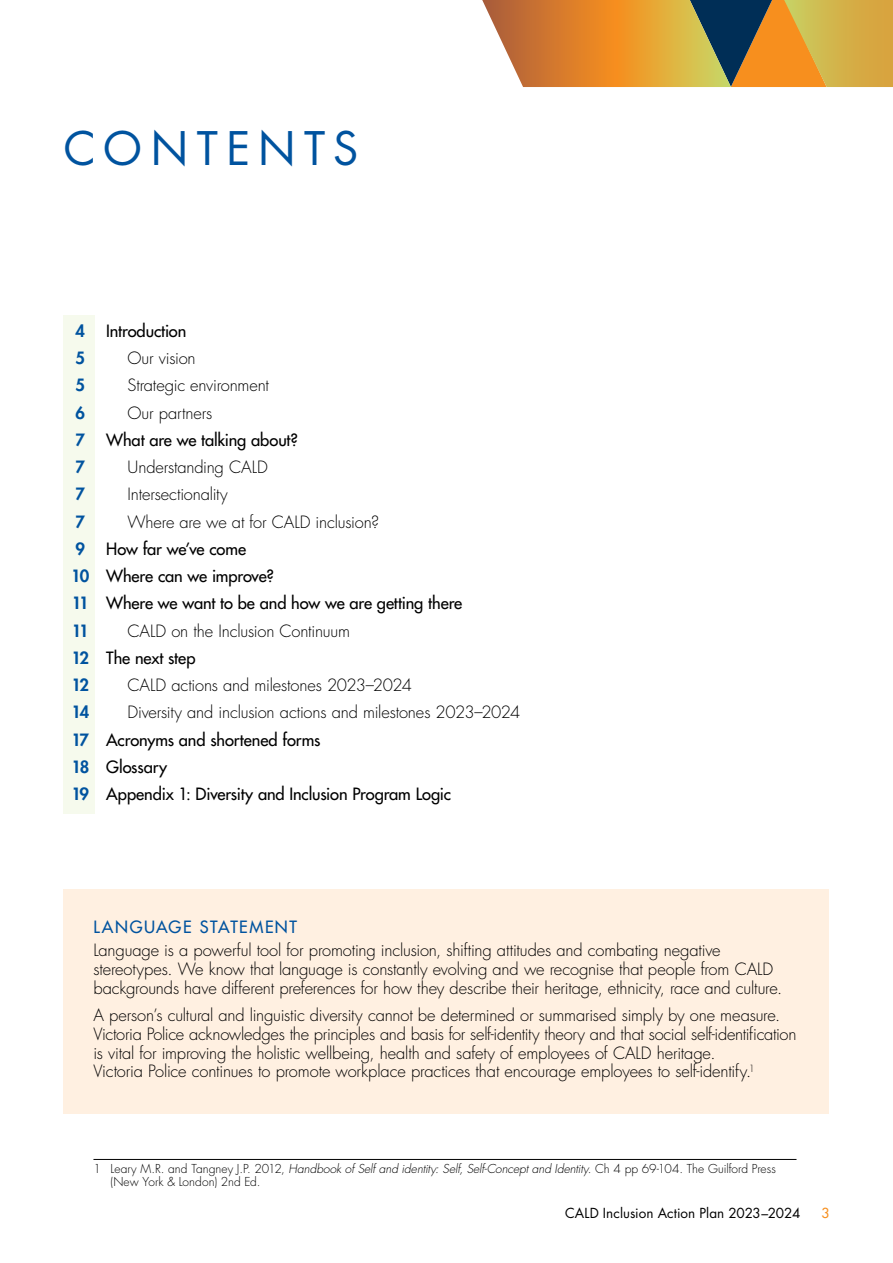
<style>
.page{position:relative;width:893px;height:1263px;background:#fff}
.page>*{position:absolute;margin:0;border:0;box-sizing:border-box;transform-origin:0 0}
.Page_head__H2{font:45px "Futura Std";letter-spacing:.185em;color:#00539f}
.body__P{font:300 16.5px/18.8px "Futura Std";letter-spacing:-.01em;color:#000}
.t1{font:500 16.5px/27.3px "Futura Std";letter-spacing:-.01em;color:#000}
.Sub_head_1_-_11pt__H{font:500 16.5px "Futura Std";letter-spacing:.09em;color:#00539f}
.t2{font:800 16.5px "Futura Std";color:#00539f}
.t3{font:13.5px "Futura Std";color:#000}
.t4{font:500 13.5px "Futura Std";color:#f78f1e}
.Footnote__P{font:300 12px/13.5px "Futura Std";color:#000}
.s1{font-weight:800;color:#00539f}
.s2{font-weight:500}
.s3{font-weight:300}
.s4{font-style:italic}
</style>
<div class="page">
<div style="left:64px;top:315px;width:31px;height:499px;background:#f6faed"></div>
<div style="left:64px;top:889px;width:765px;height:225px;background:#fff0e1"></div>
<hr style="left:93px;top:1159px;width:703px;height:1px;background:#000">
<svg style="left:482px;top:0;width:411px;height:87px;background:#c99342"></svg>
<h2 class="Page_head__H2" style="left:64px;top:119px;width:296px">CONTENTS</h2>
<p class="t2" style="left:76px;top:320px;width:11px">4</p>
<p class="t1" style="left:106px;top:317px;width:82px">Introduction</p>
<p class="t2" style="left:76px;top:347px;width:11px">5</p>
<p class="body__P" style="left:128px;top:349px;width:70px">Our vision</p>
<p class="t2" style="left:76px;top:375px;width:11px">5</p>
<p class="body__P" style="left:128px;top:376px;width:143px">Strategic environment</p>
<p class="t2" style="left:76px;top:402px;width:11px">6</p>
<p class="body__P" style="left:128px;top:404px;width:86px">Our partners</p>
<p class="t2" style="left:76px;top:429px;width:11px">7</p>
<p class="t1" style="left:106px;top:426px;width:193px">What are we talking about?</p>
<p class="t2" style="left:76px;top:456px;width:11px">7</p>
<p class="body__P" style="left:128px;top:458px;width:142px">Understanding CALD</p>
<p class="t2" style="left:76px;top:484px;width:11px">7</p>
<p class="body__P" style="left:128px;top:485px;width:102px">Intersectionality</p>
<p class="t2" style="left:76px;top:511px;width:11px">7</p>
<p class="body__P" style="left:128px;top:513px;width:253px">Where are we at for CALD inclusion?</p>
<p class="t2" style="left:76px;top:538px;width:11px">9</p>
<p class="t1" style="left:71px;top:535px;width:392px;text-indent:35px">How far we’ve come<br><span class="s1">10</span> Where can we improve?<br><span class="s1">11</span> Where we want to be and how we are getting there<br><span class="s1">11</span></p>
<p class="body__P" style="left:71px;top:617px;width:280px;line-height:27.3px;text-indent:56px">CALD on the Inclusion Continuum<br><span class="s1">12</span> <span class="s2">The next step<br></span><span class="s1">12</span></p>
<p class="body__P" style="left:128px;top:676px;width:286px">CALD actions and milestones 2023–2024</p>
<p class="t1" style="left:71px;top:699px;width:451px;text-indent:56px"><span class="s3">Diversity and inclusion actions and milestones 2023–2024<br></span><span class="s1">17</span> Acronyms and shortened forms<br><span class="s1">18</span> Glossary<br><span class="s1">19</span> Appendix 1: Diversity and Inclusion Program Logic</p>
<p class="t2" style="left:71px;top:702px;width:19px">14</p>
<h3 class="Sub_head_1_-_11pt__H" style="left:93px;top:917px;width:205px">LANGUAGE STATEMENT</h3>
<p class="body__P" style="left:93px;top:941px;width:690px">Language is a powerful tool for promoting inclusion, shifting attitudes and combating negative stereotypes. We know that language is constantly evolving and we recognise that people from CALD backgrounds have different preferences for how they describe their heritage, ethnicity, race and culture.</p>
<p class="body__P" style="left:93px;top:1006px;width:704px">A person’s cultural and linguistic diversity cannot be determined or summarised simply by one measure.<br>Victoria Police acknowledges the principles and basis for self-identity theory and that social self-identification is vital for improving the holistic wellbeing, health and safety of employees of CALD heritage.<br>Victoria Police continues to promote workplace practices that encourage employees to self-identify.<sup>1</sup></p>
<p class="Footnote__P" style="left:110px;top:1162px;width:667px;text-indent:-17px">1 Leary M.R. and Tangney J.P. 2012, <span class="s4">Handbook of Self and identity: Self, Self-Concept and Identity</span>. Ch 4 pp 69-104. The Guilford Press (New York &amp; London) 2nd Ed.</p>
<p class="t3" style="left:565px;top:1204px;width:237px">CALD Inclusion Action Plan 2023–2024</p>
<p class="t4" style="left:821px;top:1205px;width:9px">3</p>
</div>
